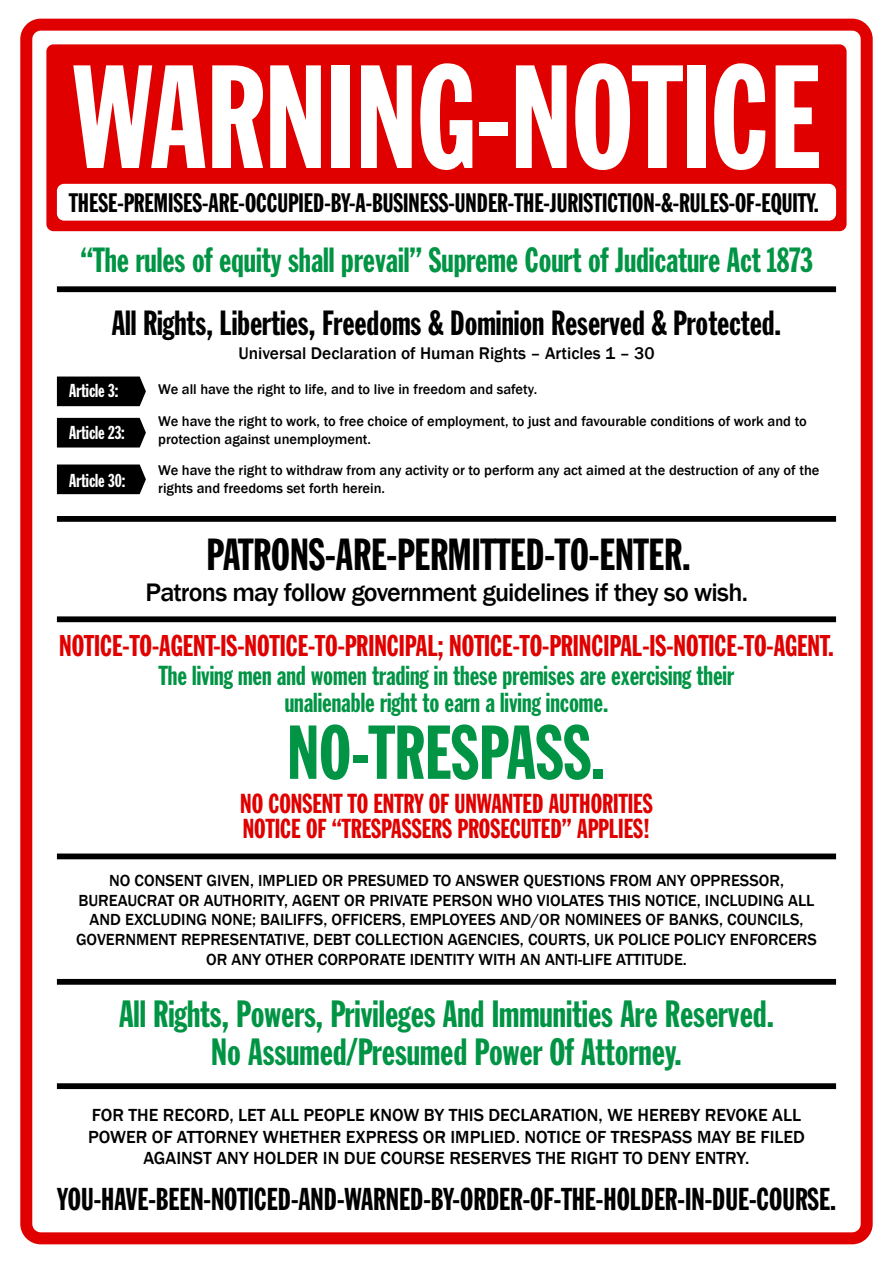
<style>
.page{position:relative;width:893px;height:1263px;background:#fff}
.page>*{position:absolute;margin:0;border:0;box-sizing:border-box;transform-origin:0 0}
.t1{font:144.15px "Franklin Gothic Extra Cond";color:#fff}
.t2{font:75px "Franklin Gothic Extra Cond";color:#009444}
.t3{font:44.1px "Franklin Gothic Extra Cond";color:#000}
.t4{font:37.35px/37.3px "Franklin Gothic Extra Cond";color:#009444;text-align:center}
.t5{font:34.35px "Franklin Gothic Extra Cond";color:#009444}
.t6{font:34.35px "Franklin Gothic Extra Cond";color:#000}
.t7{font:31.05px "Franklin Gothic Extra Cond";color:#000}
.t8{font:29.55px "Franklin Gothic Extra Cond";color:#e00000}
.t9{font:27px/27px "Franklin Gothic Extra Cond";color:#009444;text-align:center}
.t10{font:27px/25.5px "Franklin Gothic Extra Cond";color:#e00000}
.t11{font:26.25px "Franklin Gothic Extra Cond";color:#000}
.t12{font:500 26.1px "Franklin Gothic";letter-spacing:-.03em;color:#000}
.t13{font:18.45px "Franklin Gothic Extra Cond";color:#fff}
.t14{font:500 18px/21.6px "Franklin Gothic";color:#000;text-align:center}
.t15{font:500 17.4px "Franklin Gothic";color:#000}
.t16{font:500 16.5px/19.8px "Franklin Gothic";color:#000;text-align:center}
.t17{font:500 14.55px/31.8px "Franklin Gothic";color:#000}
</style>
<div class="page">
<svg style="left:57px;top:376px;width:89px;height:30px;background:#0d0d0d"></svg>
<div style="left:57px;top:418px;width:89px;height:29px;background:#000"></div>
<svg style="left:57px;top:464px;width:89px;height:30px;background:#0d0d0d"></svg>
<div style="left:46px;top:44px;width:801px;height:187px;background:#e00000;border-radius:7px"></div>
<div style="left:20px;top:19px;width:853px;height:1225px;border:12px solid #e00000;border-radius:15px"></div>
<div style="left:57px;top:184px;width:779px;height:37px;background:#fff;border-radius:7px"></div>
<div style="left:57px;top:286px;width:779px;height:6px;background:#000"></div>
<div style="left:57px;top:516px;width:779px;height:6px;background:#000"></div>
<div style="left:57px;top:616px;width:779px;height:6px;background:#000"></div>
<div style="left:57px;top:853px;width:779px;height:6px;background:#000"></div>
<div style="left:57px;top:979px;width:779px;height:6px;background:#000"></div>
<div style="left:57px;top:1083px;width:779px;height:6px;background:#000"></div>
<h1 class="t1" style="left:73px;top:40px;width:749px">WARNING-NOTICE</h1>
<h3 class="t11" style="left:69px;top:189px;width:751px">THESE-PREMISES-ARE-OCCUPIED-BY-A-BUSINESS-UNDER-THE-JURISTICTION-&amp;-RULES-OF-EQUITY.</h3>
<h3 class="t5" style="left:81px;top:242px;width:733px">“The rules of equity shall prevail” Supreme Court of Judicature Act 1873</h3>
<h3 class="t6" style="left:112px;top:304px;width:671px">All Rights, Liberties, Freedoms &amp; Dominion Reserved &amp; Protected.</h3>
<p class="t15" style="left:238px;top:342px;width:418px">Universal Declaration of Human Rights – Articles 1 – 30</p>
<p class="t13" style="left:69px;top:381px;width:51px">Article 3:</p>
<p class="t13" style="left:69px;top:423px;width:57px">Article 23:</p>
<p class="t13" style="left:69px;top:470px;width:58px">Article 30:</p>
<p class="t17" style="left:158px;top:374px;width:650px">We all have the right to life, and to live in freedom and safety.<br>We have the right to work, to free choice of employment, to just and favourable conditions of work and to</p>
<p class="t17" style="left:158px;top:423px;width:663px">protection against unemployment.<br>We have the right to withdraw from any activity or to perform any act aimed at the destruction of any of the</p>
<p class="t17" style="left:158px;top:472px;width:228px">rights and freedoms set forth herein.</p>
<h3 class="t3" style="left:207px;top:531px;width:486px">PATRONS-ARE-PERMITTED-TO-ENTER.</h3>
<h3 class="t12" style="left:146px;top:576px;width:604px">Patrons may follow government guidelines if they so wish.</h3>
<h3 class="t8" style="left:59px;top:629px;width:776px">NOTICE-TO-AGENT-IS-NOTICE-TO-PRINCIPAL; NOTICE-TO-PRINCIPAL-IS-NOTICE-TO-AGENT.</h3>
<h3 class="t9" style="left:159px;top:663px;width:577px">The living men and women trading in these premises are exercising their unalienable right to earn a living income.</h3>
<h2 class="t2" style="left:287px;top:712px;width:320px">NO-TRESPASS.</h2>
<h3 class="t10" style="left:240px;top:792px;width:414px">NO CONSENT TO ENTRY OF UNWANTED AUTHORITIES<br>NOTICE OF “TRESPASSERS PROSECUTED” APPLIES!</h3>
<p class="t16" style="left:76px;top:870px;width:742px">NO CONSENT GIVEN, IMPLIED OR PRESUMED TO ANSWER QUESTIONS FROM ANY OPPRESSOR, BUREAUCRAT OR AUTHORITY, AGENT OR PRIVATE PERSON WHO VIOLATES THIS NOTICE, INCLUDING ALL AND EXCLUDING NONE; BAILIFFS, OFFICERS, EMPLOYEES AND/OR NOMINEES OF BANKS, COUNCILS, GOVERNMENT REPRESENTATIVE, DEBT COLLECTION AGENCIES, COURTS, UK POLICE POLICY ENFORCERS OR ANY OTHER CORPORATE IDENTITY WITH AN ANTI-LIFE ATTITUDE.</p>
<h3 class="t4" style="left:119px;top:997px;width:656px">All Rights, Powers, Privileges And Immunities Are Reserved.<br>No Assumed/Presumed Power Of Attorney.</h3>
<p class="t14" style="left:88px;top:1105px;width:718px">FOR THE RECORD, LET ALL PEOPLE KNOW BY THIS DECLARATION, WE HEREBY REVOKE ALL<br>POWER OF ATTORNEY WHETHER EXPRESS OR IMPLIED. NOTICE OF TRESPASS MAY BE FILED<br>AGAINST ANY HOLDER IN DUE COURSE RESERVES THE RIGHT TO DENY ENTRY.</p>
<h3 class="t7" style="left:57px;top:1183px;width:780px">YOU-HAVE-BEEN-NOTICED-AND-WARNED-BY-ORDER-OF-THE-HOLDER-IN-DUE-COURSE.</h3>
</div>
